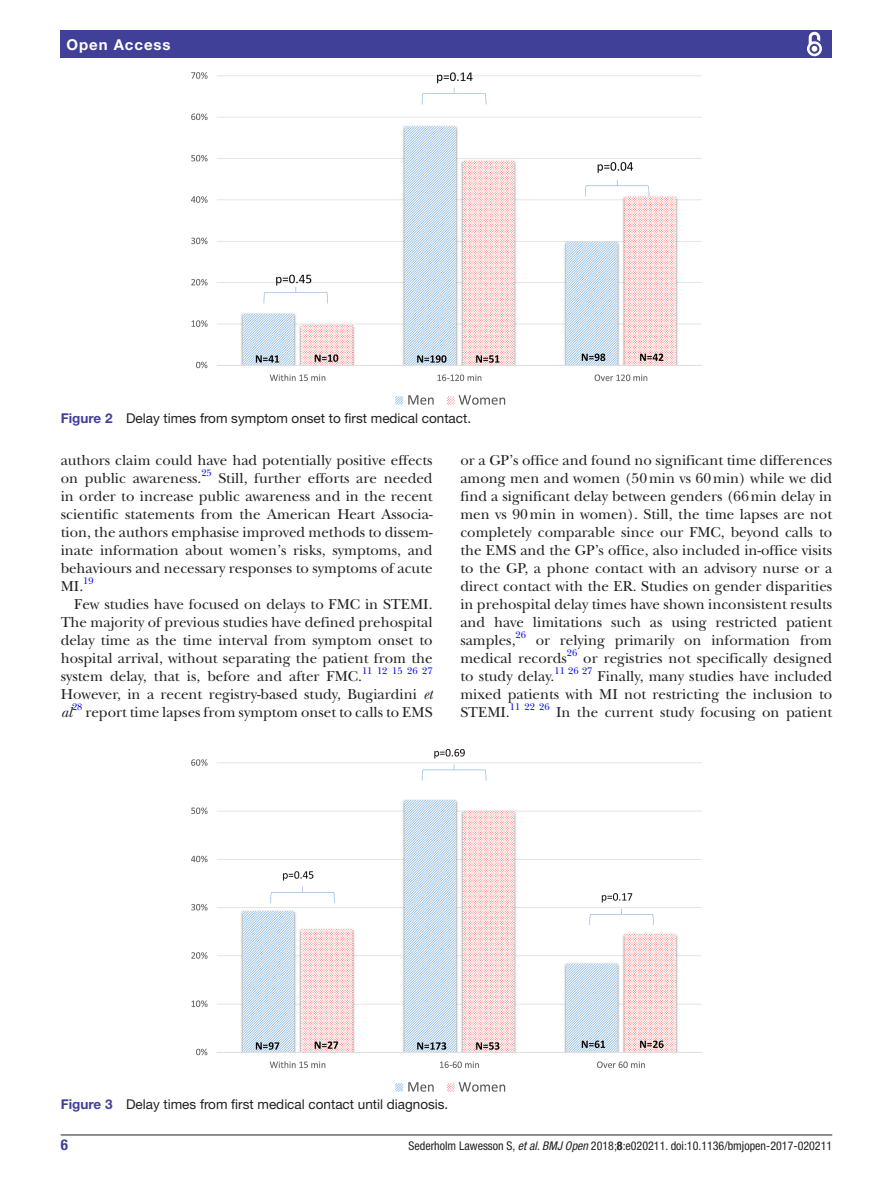
<style>
.page{position:relative;width:893px;height:1191px;background:#fff}
.page>*{position:absolute;margin:0;border:0;box-sizing:border-box;transform-origin:0 0}
.t1{font:15px/18px "New Baskerville";color:#231f20;text-align:justify}
.t2{font:700 15px "Helvetica Neue LT Std";letter-spacing:.065em;color:#fff}
.t3{font:700 condensed 15px "Helvetica Neue LT Std";color:#414099}
.t4{font:13.5px "Helvetica Neue LT Std";color:#231f20}
.t5{font:condensed 12px "Helvetica Neue LT Std";color:#231f20}
.t6{font:9.9px "New Baskerville";color:#00f}
.s1{font-weight:700;color:#414099}
.s2{font-style:italic}
.s3{font-weight:700}
</style>
<div class="page">
<hr style="left:61px;top:1134px;width:771px;height:1px;background:#231f20">
<div style="left:61px;top:31px;width:771px;height:27px;background:#414099"></div>
<svg style="left:807px;top:31px;width:15px;height:26px"></svg>
<img style="left:191px;top:73px;width:511px;height:332px">
<img style="left:191px;top:749px;width:511px;height:342px">
<p class="t2" style="left:66px;top:35px;width:106px">Open Access</p>
<p class="t4" style="left:61px;top:410px;width:412px"><span class="s1">Figure 2</span> Delay times from symptom onset to first medical contact.</p>
<p class="t1" style="left:61px;top:451px;width:373px">authors claim could have had potentially positive effects on public awareness.</p>
<p class="t6" style="left:201px;top:467px;width:12px">25</p>
<p class="t1" style="left:61px;top:469px;width:373px;text-indent:158px">Still, further efforts are needed in order to increase public awareness and in the recent scientific statements from the American Heart Associa&shy;tion, the authors emphasise improved methods to dissem&shy;inate information about women’s risks, symptoms, and behaviours and necessary responses to symptoms of acute MI.</p>
<p class="t6" style="left:83px;top:575px;width:12px">19</p>
<p class="t1" style="left:61px;top:595px;width:373px;text-indent:14px">Few studies have focused on delays to FMC in STEMI.<br>The majority of previous studies have defined prehospital delay time as the time interval from symptom onset to hospital arrival, without separating the patient from the system delay, that is, before and after FMC.</p>
<p class="t6" style="left:362px;top:665px;width:72px">11 12 15 26 27</p>
<p class="t1" style="left:61px;top:685px;width:373px">However, in a recent registry-based study, Bugiardini <span class="s2">et al</span></p>
<p class="t6" style="left:72px;top:701px;width:12px">28</p>
<p class="t1" style="left:85px;top:703px;width:349px">report time lapses from symptom onset to calls to EMS</p>
<p class="t1" style="left:460px;top:451px;width:373px">or a GP’s office and found no significant time differences among men and women (50min vs 60min) while we did find a significant delay between genders (66min delay in men vs 90min in women). Still, the time lapses are not completely comparable since our FMC, beyond calls to the EMS and the GP’s office, also included in-office visits to the GP, a phone contact with an advisory nurse or a direct contact with the ER. Studies on gender disparities in prehospital delay times have shown inconsistent results and have limitations such as using restricted patient samples,</p>
<p class="t6" style="left:516px;top:629px;width:12px">26</p>
<p class="t1" style="left:460px;top:631px;width:373px;text-indent:75px">or relying primarily on information from medical records</p>
<p class="t6" style="left:567px;top:647px;width:12px">26</p>
<p class="t1" style="left:583px;top:649px;width:250px">or registries not specifically designed</p>
<p class="t1" style="left:460px;top:667px;width:96px">to study delay.</p>
<p class="t6" style="left:555px;top:665px;width:39px">11 26 27</p>
<p class="t1" style="left:460px;top:667px;width:373px;text-indent:137px">Finally, many studies have included mixed patients with MI not restricting the inclusion to STEMI.</p>
<p class="t6" style="left:510px;top:701px;width:41px">11 22 26</p>
<p class="t1" style="left:556px;top:703px;width:278px">In the current study focusing on patient</p>
<p class="t4" style="left:61px;top:1096px;width:389px"><span class="s1">Figure 3</span> Delay times from first medical contact until diagnosis.</p>
<p class="t3" style="left:61px;top:1135px;width:9px">6</p>
<p class="t5" style="left:408px;top:1138px;width:425px">Sederholm Lawesson S, <span class="s2">et al</span>. <span class="s2">BMJ Open</span> 2018;<span class="s3">8</span>:e020211. doi:10.1136/bmjopen-2017-020211</p>
</div>
